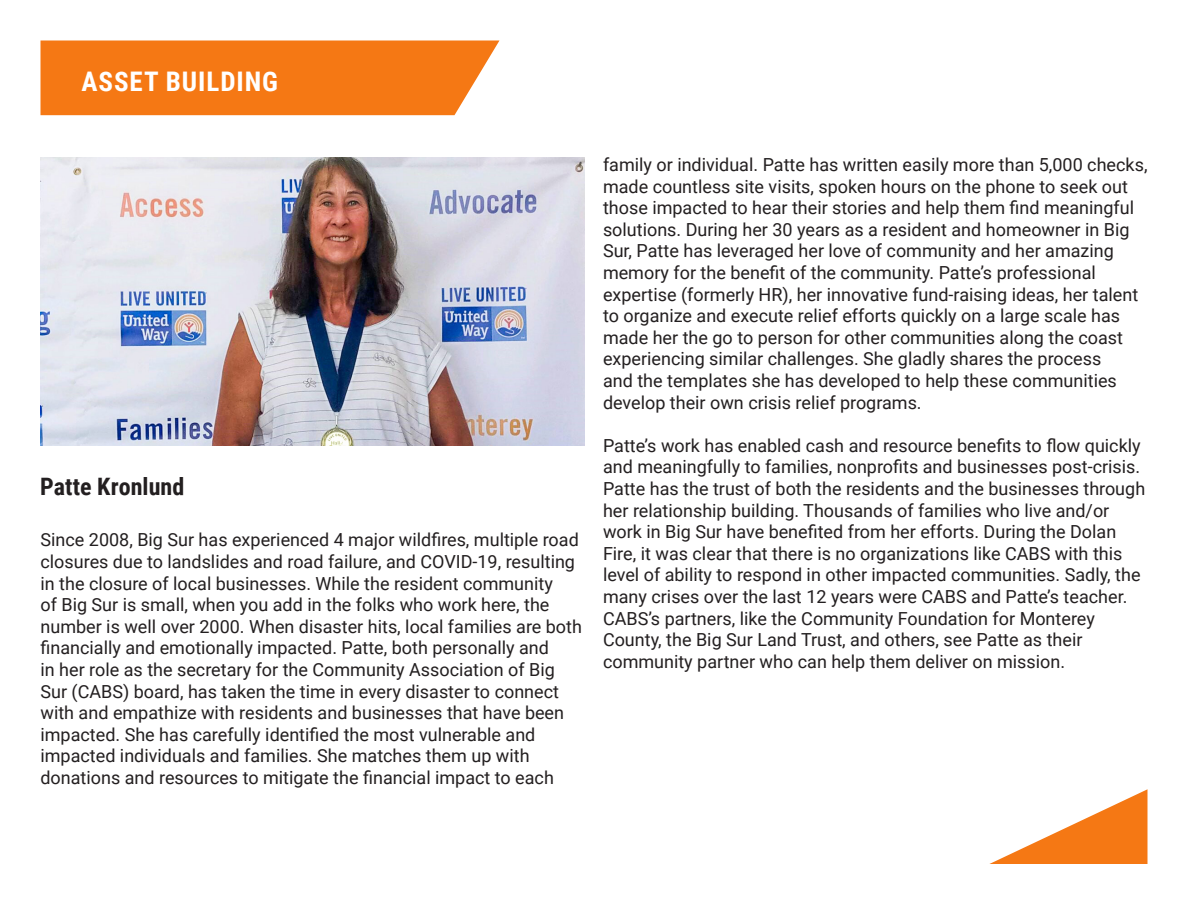
<style>
.page{position:relative;width:1188px;height:918px;background:#fff}
.page>*{position:absolute;margin:0;border:0;box-sizing:border-box;transform-origin:0 0}
.t1{font:700 27px "Roboto Condensed";letter-spacing:.035em;color:#fff}
.t2{font:700 24px "Roboto Condensed";color:#231f20}
.t3{font:18px/21.6px "Roboto";color:#231f20}
</style>
<div class="page">
<div style="left:40px;top:40px;width:460px;height:75px;background:#f57814"></div>
<svg style="left:989px;top:789px;width:159px;height:75px"></svg>
<img style="left:40px;top:158px;width:545px;height:288px">
<h1 class="t1" style="left:81px;top:62px;width:198px">ASSET BUILDING</h1>
<h2 class="t2" style="left:40px;top:470px;width:146px">Patte Kronlund</h2>
<p class="t3" style="left:40px;top:528px;width:543px">Since 2008, Big Sur has experienced 4 major wildfires, multiple road closures due to landslides and road failure, and COVID-19, resulting in the closure of local businesses. While the resident community<br>of Big Sur is small, when you add in the folks who work here, the number is well over 2000. When disaster hits, local families are both financially and emotionally impacted. Patte, both personally and<br>in her role as the secretary for the Community Association of Big Sur (CABS) board, has taken the time in every disaster to connect with and empathize with residents and businesses that have been impacted. She has carefully identified the most vulnerable and impacted individuals and families. She matches them up with donations and resources to mitigate the financial impact to each</p>
<p class="t3" style="left:603px;top:153px;width:546px">family or individual. Patte has written easily more than 5,000 checks, made countless site visits, spoken hours on the phone to seek out those impacted to hear their stories and help them find meaningful solutions. During her 30 years as a resident and homeowner in Big Sur, Patte has leveraged her love of community and her amazing memory for the benefit of the community. Patte’s professional expertise (formerly HR), her innovative fund-raising ideas, her talent to organize and execute relief efforts quickly on a large scale has made her the go to person for other communities along the coast experiencing similar challenges. She gladly shares the process<br>and the templates she has developed to help these communities develop their own crisis relief programs.</p>
<p class="t3" style="left:603px;top:434px;width:544px">Patte’s work has enabled cash and resource benefits to flow quickly and meaningfully to families, nonprofits and businesses post-crisis.<br>Patte has the trust of both the residents and the businesses through her relationship building. Thousands of families who live and/or work in Big Sur have benefited from her efforts. During the Dolan Fire, it was clear that there is no organizations like CABS with this level of ability to respond in other impacted communities. Sadly, the many crises over the last 12 years were CABS and Patte’s teacher.<br>CABS’s partners, like the Community Foundation for Monterey County, the Big Sur Land Trust, and others, see Patte as their community partner who can help them deliver on mission.</p>
</div>
